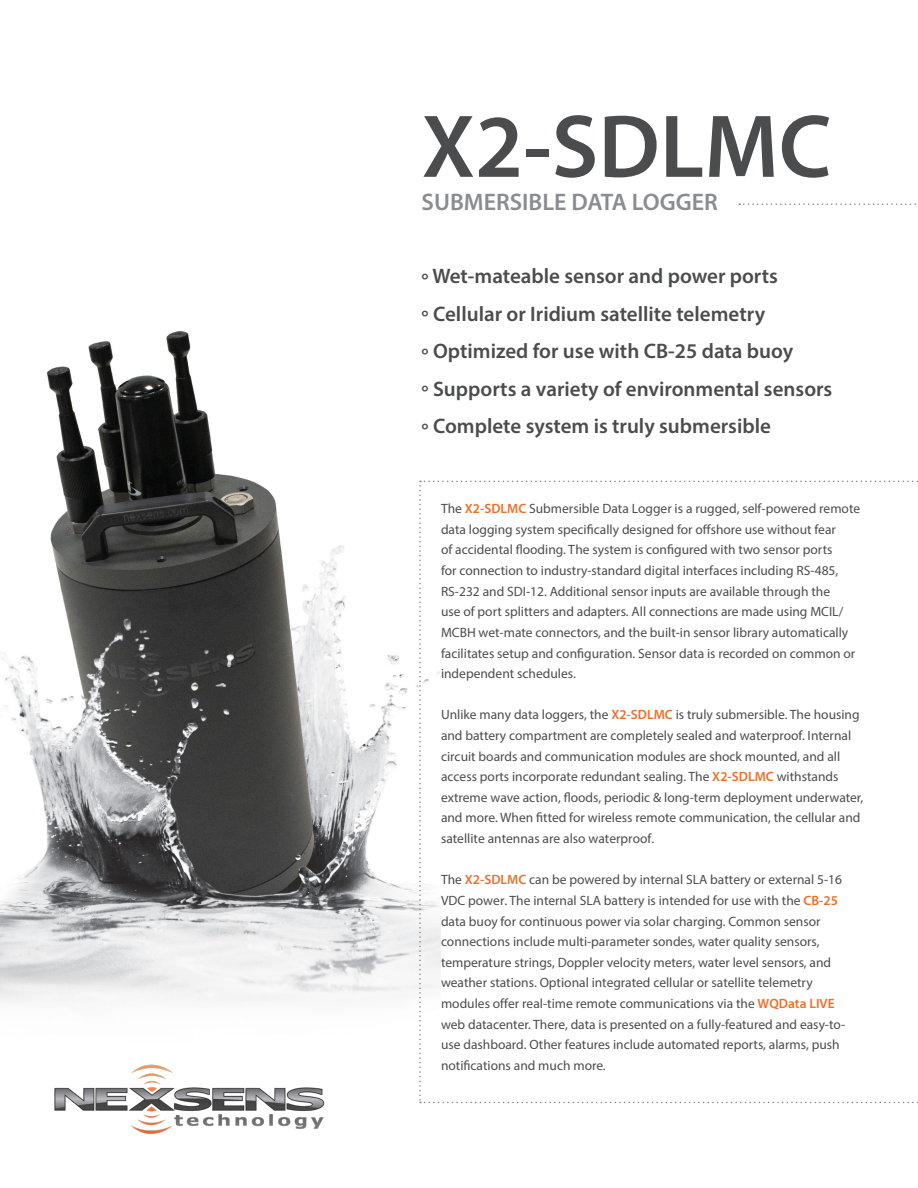
<style>
.page{position:relative;width:918px;height:1188px;background:#fff}
.page>*{position:absolute;margin:0;border:0;box-sizing:border-box;transform-origin:0 0}
.t1{font:600 90px "Myriad Pro";color:#4b4c4d}
.t2{font:600 24px "Myriad Pro";color:#8a8c8f}
.t3{font:600 21px "Myriad Pro";color:#4b4c4d}
.t4{font:13.5px/20.7px "Myriad Pro";color:#4b4c4d}
.s1{font-weight:600;color:#ef6e27}
</style>
<div class="page">
<img style="left:0;top:203px;width:899px;height:791px">
<img style="left:54px;top:1064px;width:271px;height:70px">
<svg style="left:739px;top:203px;width:177px;height:2px"></svg>
<svg style="left:419px;top:481px;width:499px;height:622px"></svg>
<div style="left:441px;top:503px;width:422px;height:573px;background:#fff"></div>
<p class="t1" style="left:422px;top:89px;width:411px">X2-SDLMC</p>
<p class="t2" style="left:422px;top:187px;width:298px">SUBMERSIBLE DATA LOGGER</p>
<p class="t3" style="left:422px;top:263px;width:358px">° Wet-mateable sensor and power ports</p>
<p class="t3" style="left:422px;top:300px;width:345px">° Cellular or Iridium satellite telemetry</p>
<p class="t3" style="left:422px;top:338px;width:373px">° Optimized for use with CB-25 data buoy</p>
<p class="t3" style="left:422px;top:375px;width:412px">° Supports a variety of environmental sensors</p>
<p class="t3" style="left:422px;top:413px;width:351px">° Complete system is truly submersible</p>
<p class="t4" style="left:441px;top:498px;width:421px">The <span class="s1">X2-SDLMC</span> Submersible Data Logger is a rugged, self-powered remote data logging system specifically designed for offshore use without fear<br>of accidental flooding. The system is configured with two sensor ports<br>for connection to industry-standard digital interfaces including RS-485, RS-232 and SDI-12. Additional sensor inputs are available through the<br>use of port splitters and adapters. All connections are made using MCIL/ MCBH wet-mate connectors, and the built-in sensor library automatically facilitates setup and configuration. Sensor data is recorded on common or independent schedules.</p>
<p class="t4" style="left:441px;top:704px;width:424px">Unlike many data loggers, the <span class="s1">X2-SDLMC</span> is truly submersible. The housing and battery compartment are completely sealed and waterproof. Internal circuit boards and communication modules are shock mounted, and all access ports incorporate redundant sealing. The <span class="s1">X2-SDLMC</span> withstands extreme wave action, floods, periodic &amp; long-term deployment underwater, and more. When fitted for wireless remote communication, the cellular and satellite antennas are also waterproof.</p>
<p class="t4" style="left:441px;top:869px;width:406px">The <span class="s1">X2-SDLMC</span> can be powered by internal SLA battery or external 5-16<br>VDC power. The internal SLA battery is intended for use with the <span class="s1">CB-25 </span>data buoy for continuous power via solar charging. Common sensor connections include multi-parameter sondes, water quality sensors, temperature strings, Doppler velocity meters, water level sensors, and weather stations. Optional integrated cellular or satellite telemetry modules offer real-time remote communications via the <span class="s1">WQData LIVE </span>web datacenter. There, data is presented on a fully-featured and easy-to&shy;use dashboard. Other features include automated reports, alarms, push notifications and much more.</p>
</div>
